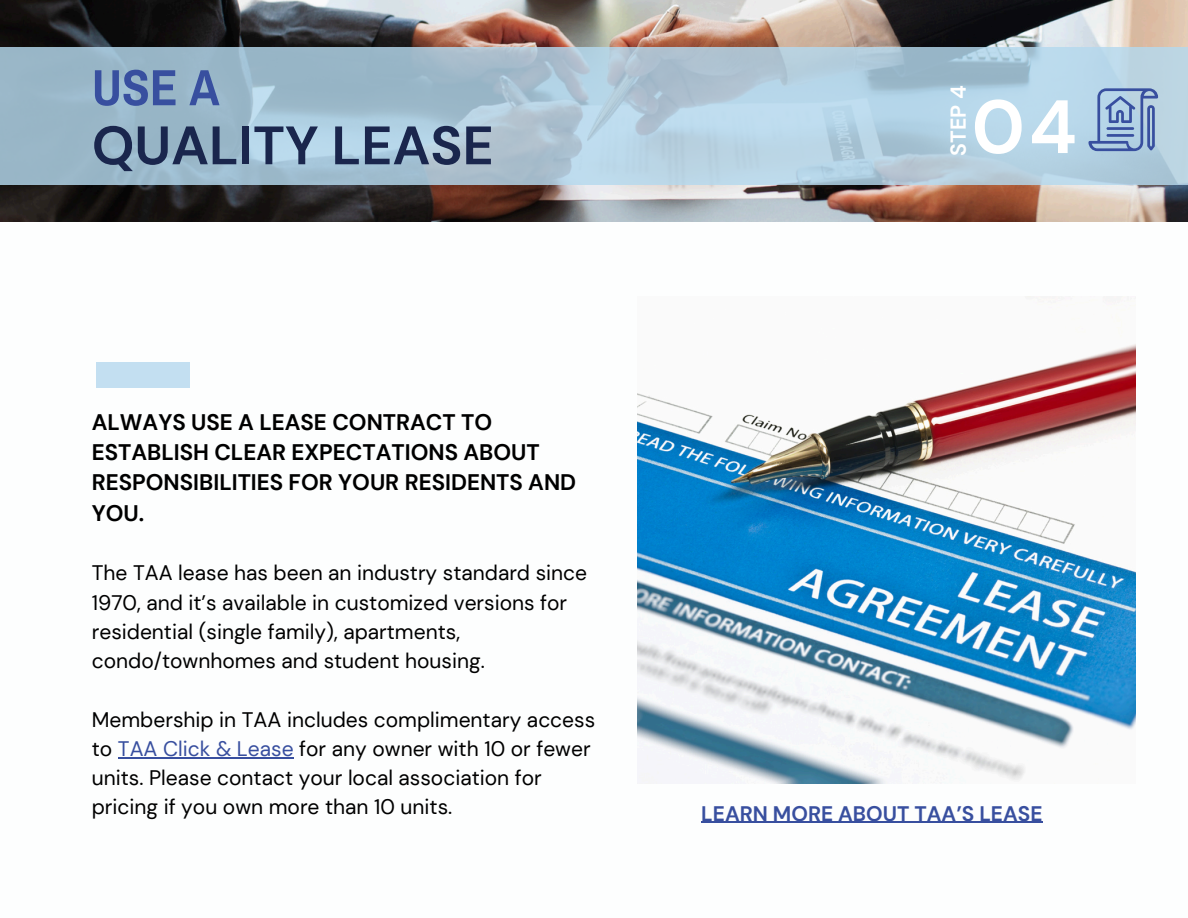
<style>
.page{position:relative;width:1188px;height:918px;background:#fff}
.page>*{position:absolute;margin:0;border:0;box-sizing:border-box;transform-origin:0 0}
.t1{font:700 75.3px "DM Sans";color:#fff}
.t2{font:700 54px "DM Sans";color:#1a264d}
.t3{font:700 51px "Archivo Narrow";color:#384f9f}
.t4{font:700 22.5px/30.3px "DM Sans";color:#000}
.t5{font:700 21.45px "DM Sans";color:#fff}
.t6{font:21px/29.2px "DM Sans";color:#000}
.t7{font:700 21px "DM Sans";color:#384f9f}
.s1{color:#384f9f}
</style>
<div class="page">
<img style="left:638px;top:296px;width:497px;height:487px">
<div style="left:96px;top:362px;width:93px;height:25px;background:#c3dff1"></div>
<img style="left:0;top:0;width:1188px;height:221px">
<svg style="left:0;top:48px;width:1188px;height:137px;background:#aac6d7"></svg>
<svg style="left:1088px;top:88px;width:70px;height:63px;background:#8fabcf"></svg>
<hr style="left:1107px;top:127px;width:27px;height:3px;background:#384f9f">
<hr style="left:1106px;top:134px;width:28px;height:3px;background:#384f9f;border-radius:2px">
<hr style="left:118px;top:757px;width:176px;height:1px;background:#384f9f">
<hr style="left:701px;top:822px;width:341px;height:1px;background:#384f9f">
<h3 class="t3" style="left:92px;top:56px;width:129px">USE A</h3>
<h2 class="t2" style="left:92px;top:112px;width:403px">QUALITY LEASE</h2>
<p class="t4" style="left:92px;top:407px;width:486px">ALWAYS USE A LEASE CONTRACT TO<br>ESTABLISH CLEAR EXPECTATIONS ABOUT<br>RESPONSIBILITIES FOR YOUR RESIDENTS AND<br>YOU.</p>
<p class="t6" style="left:92px;top:558px;width:497px">The TAA lease has been an industry standard since 1970, and it’s available in customized versions for residential (single family), apartments, condo/townhomes and student housing.</p>
<p class="t6" style="left:92px;top:705px;width:505px">Membership in TAA includes complimentary access to <span class="s1">TAA Click &amp; Lease</span> for any owner with 10 or fewer units. Please contact your local association for pricing if you own more than 10 units.</p>
<p class="t5" style="left:945px;top:156px;width:71px;rotate:-90deg">STEP 4</p>
<h1 class="t1" style="left:972px;top:80px;width:107px">04</h1>
<p class="t7" style="left:701px;top:800px;width:343px">LEARN MORE ABOUT TAA’S LEASE</p>
</div>
